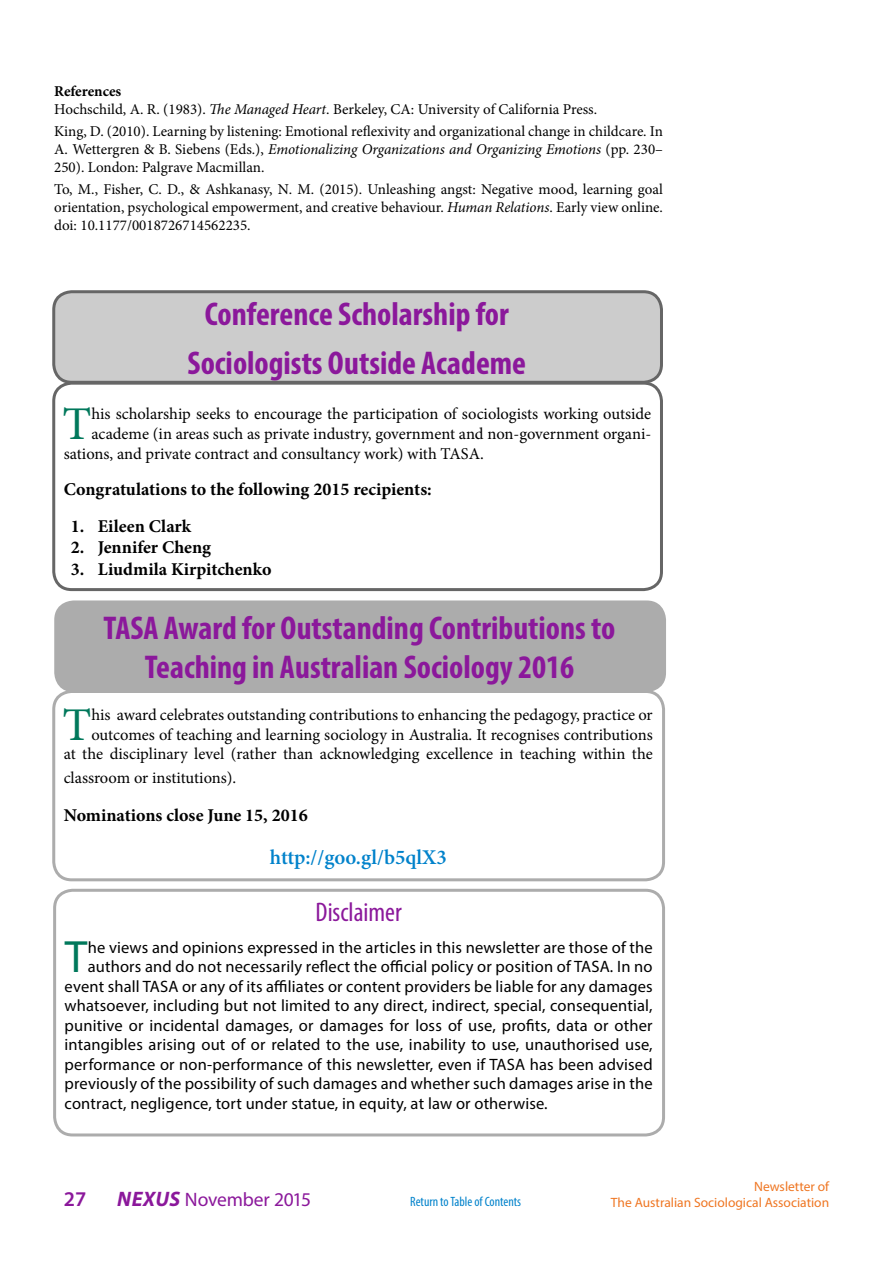
<style>
.page{position:relative;width:893px;height:1263px;background:#fff}
.page>*{position:absolute;margin:0;border:0;box-sizing:border-box;transform-origin:0 0}
.t1{font:46.95px "Minion Pro";color:#00785b}
.t2{font:45.45px "Myriad Pro";color:#00785b}
.TASA_Advertising_hea{font:700 condensed 33px/39.6px "Myriad Pro";color:#8b189b;text-align:center}
.Advertisment_Header{font:700 condensed 33px "Myriad Pro";color:#8b189b}
.Story_header2{font:condensed 27px "Myriad Pro";color:#8b189b}
.t3{font:600 21px "Minion Pro";color:#0082cb}
.t4{font:600 21px "Myriad Pro";color:#8b189b}
.t5{font:19.5px "Myriad Pro";letter-spacing:-.015em;color:#8b189b}
.t6{font:700 18px "Minion Pro";color:#000}
.t7{font:16.5px "Myriad Pro";letter-spacing:.01em;color:#000}
.t8{font:16.5px/19.8px "Minion Pro";letter-spacing:-.005em;color:#000;text-align:right}
.References{font:15px/18px "Minion Pro";color:#000;text-align:justify}
.Text_subheader{font:700 15px "Minion Pro";letter-spacing:-.005em;color:#000}
.t9{font:13.5px "Myriad Pro";color:#ef7622}
.t10{font:condensed 13.5px "Myriad Pro";color:#0082cb}
.s1{font-style:italic}
.s2{font-weight:700;font-style:italic;font-size:21px}
</style>
<div class="page">
<div style="left:52px;top:690px;width:613px;height:191px;border:3px solid #acacac;border-radius:18px"></div>
<div style="left:56px;top:602px;width:608px;height:89px;background:#acacac;border-radius:18px"></div>
<div style="left:54px;top:600px;width:612px;height:92px;border:3px solid #acacac;border-radius:18px"></div>
<div style="left:54px;top:292px;width:607px;height:90px;background:#ccc;border-radius:18px"></div>
<div style="left:52px;top:290px;width:611px;height:94px;border:3px solid #666;border-radius:18px"></div>
<div style="left:52px;top:382px;width:611px;height:209px;border:3px solid #666;border-radius:18px"></div>
<div style="left:53px;top:889px;width:612px;height:247px;border:3px solid #acacac;border-radius:18px"></div>
<p class="Text_subheader" style="left:54px;top:81px;width:69px">References</p>
<p class="References" style="left:54px;top:100px;width:544px">Hochschild, A. R. (1983). <span class="s1">The Managed Heart</span>. Berkeley, CA: University of California Press.</p>
<p class="References" style="left:54px;top:122px;width:610px">King, D. (2010). Learning by listening: Emotional reflexivity and organizational change in childcare. In A. Wettergren &amp; B. Siebens (Eds.), <span class="s1">Emotionalizing Organizations and Organizing Emotions</span> (pp. 230– 250). London: Palgrave Macmillan.</p>
<p class="References" style="left:54px;top:181px;width:610px">To, M., Fisher, C. D., &amp; Ashkanasy, N. M. (2015). Unleashing angst: Negative mood, learning goal orientation, psychological empowerment, and creative behaviour. <span class="s1">Human Relations</span>. Early view online. doi: 10.1177/0018726714562235.</p>
<p class="Advertisment_Header" style="left:205px;top:293px;width:306px">Conference Scholarship for</p>
<p class="Advertisment_Header" style="left:187px;top:342px;width:340px">Sociologists Outside Academe</p>
<p class="t1" style="left:62px;top:392px;width:30px">T</p>
<p class="t8" style="left:91px;top:404px;width:561px">his scholarship seeks to encourage the participation of sociologists working outside</p>
<p class="t8" style="left:91px;top:424px;width:561px">academe (in areas such as private industry, government and non-government organi-</p>
<p class="t8" style="left:64px;top:444px;width:422px">sations, and private contract and consultancy work) with TASA.</p>
<p class="t6" style="left:64px;top:477px;width:370px">Congratulations to the following 2015 recipients:</p>
<p class="t6" style="left:71px;top:513px;width:122px">1. Eileen Clark</p>
<p class="t6" style="left:71px;top:535px;width:142px">2. Jennifer Cheng</p>
<p class="t6" style="left:71px;top:557px;width:202px">3. Liudmila Kirpitchenko</p>
<p class="TASA_Advertising_hea" style="left:104px;top:607px;width:513px">TASA Award for Outstanding Contributions to<br>Teaching in Australian Sociology 2016</p>
<p class="t1" style="left:62px;top:693px;width:30px">T</p>
<p class="t8" style="left:64px;top:705px;width:591px">his award celebrates outstanding contributions to enhancing the pedagogy, practice or outcomes of teaching and learning sociology in Australia. It recognises contributions<br>at the disciplinary level (rather than acknowledging excellence in teaching within the</p>
<p class="t8" style="left:64px;top:768px;width:174px">classroom or institutions).</p>
<p class="t6" style="left:64px;top:803px;width:246px">Nominations close June 15, 2016</p>
<p class="t3" style="left:270px;top:842px;width:178px">http://goo.gl/b5qlX3</p>
<p class="Story_header2" style="left:315px;top:895px;width:88px">Disclaimer</p>
<p class="t2" style="left:65px;top:929px;width:24px">T</p>
<p class="t7" style="left:88px;top:937px;width:567px">he views and opinions expressed in the articles in this newsletter are those of the</p>
<p class="t7" style="left:88px;top:956px;width:566px">authors and do not necessarily reflect the official policy or position of TASA. In no</p>
<p class="t7" style="left:65px;top:976px;width:590px">event shall TASA or any of its affiliates or content providers be liable for any damages</p>
<p class="t7" style="left:65px;top:995px;width:589px">whatsoever, including but not limited to any direct, indirect, special, consequential,</p>
<p class="t7" style="left:65px;top:1015px;width:589px">punitive or incidental damages, or damages for loss of use, profits, data or other</p>
<p class="t7" style="left:65px;top:1034px;width:590px">intangibles arising out of or related to the use, inability to use, unauthorised use,</p>
<p class="t7" style="left:65px;top:1054px;width:590px">performance or non-performance of this newsletter, even if TASA has been advised</p>
<p class="t7" style="left:65px;top:1073px;width:590px">previously of the possibility of such damages and whether such damages arise in the</p>
<p class="t7" style="left:65px;top:1093px;width:485px">contract, negligence, tort under statue, in equity, at law or otherwise.</p>
<p class="t4" style="left:64px;top:1185px;width:24px">27</p>
<p class="t5" style="left:117px;top:1187px;width:195px"><span class="s2">NEXUS</span> November 2015</p>
<p class="t9" style="left:754px;top:1178px;width:77px">Newsletter of</p>
<p class="t10" style="left:410px;top:1193px;width:112px">Return to Table of Contents</p>
<p class="t9" style="left:611px;top:1194px;width:220px">The Australian Sociological Association</p>
</div>
